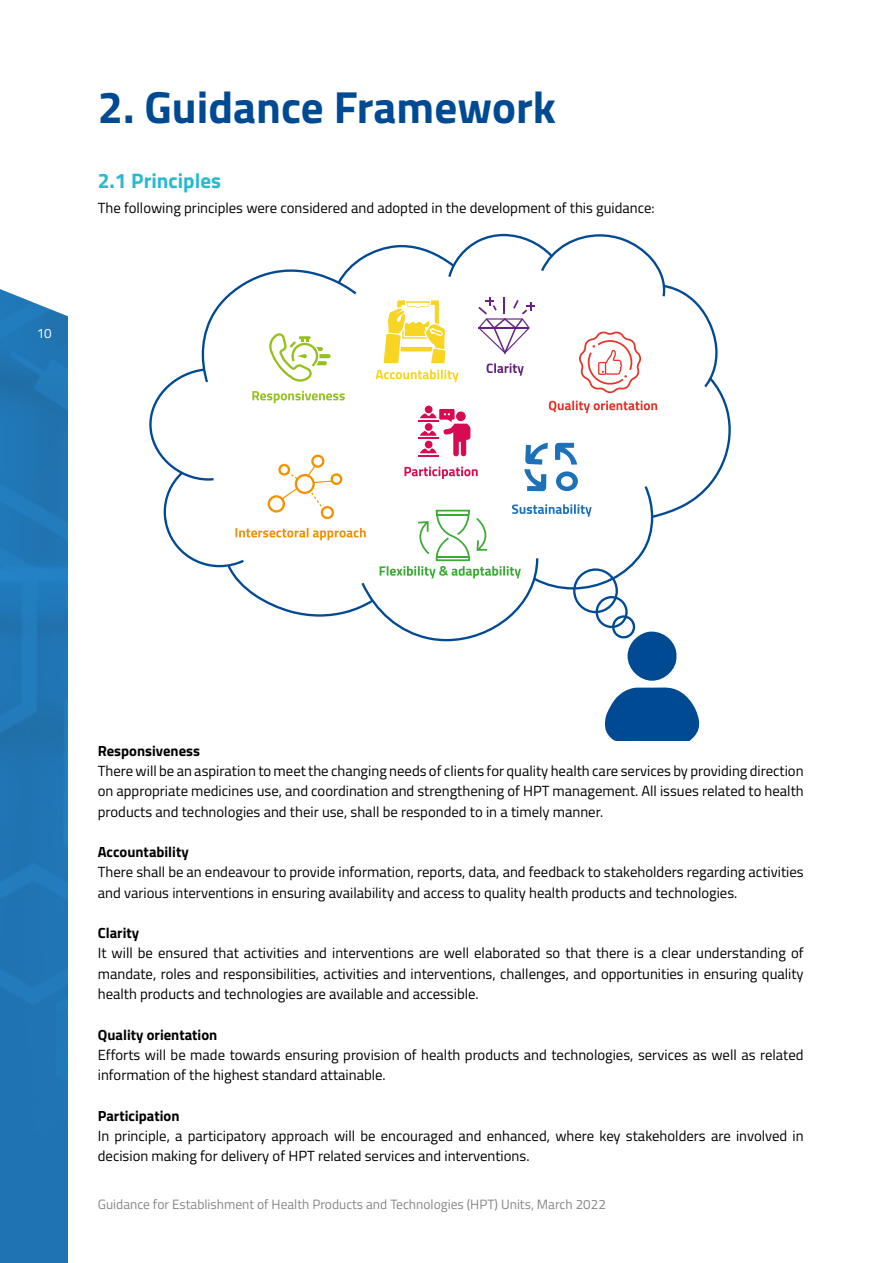
<style>
.page{position:relative;width:893px;height:1263px;background:#fff}
.page>*{position:absolute;margin:0;border:0;box-sizing:border-box;transform-origin:0 0}
.t1{font:700 45px "Titillium";color:#004a93}
.t2{font:700 21px "Titillium";color:#27b9d1}
.t3{font:14.7px/20.2px "Titillium";color:#000}
.t4{font:700 14.7px "Titillium";color:#000}
.t5{font:13.5px "Titillium";color:#878787}
.t6{font:13.5px "Titillium";color:#fff}
</style>
<div class="page">
<img style="left:0;top:289px;width:68px;height:974px">
<svg style="left:605px;top:687px;width:95px;height:54px;background:#2665a3"></svg>
<svg style="left:149px;top:234px;width:582px;height:447px"></svg>
<p class="t6" style="left:37px;top:323px;width:17px">10</p>
<h1 class="t1" style="left:98px;top:73px;width:460px">2. Guidance Framework</h1>
<h2 class="t2" style="left:98px;top:165px;width:125px">2.1 Principles</h2>
<p class="t3" style="left:98px;top:197px;width:558px">The following principles were considered and adopted in the development of this guidance:</p>
<p class="t4" style="left:98px;top:739px;width:104px">Responsiveness</p>
<p class="t3" style="left:98px;top:760px;width:707px;text-align:justify">There will be an aspiration to meet the changing needs of clients for quality health care services by providing direction on appropriate medicines use, and coordination and strengthening of HPT management. All issues related to health products and technologies and their use, shall be responded to in a timely manner.</p>
<p class="t4" style="left:98px;top:841px;width:92px">Accountability</p>
<p class="t3" style="left:98px;top:861px;width:707px">There shall be an endeavour to provide information, reports, data, and feedback to stakeholders regarding activities and various interventions in ensuring availability and access to quality health products and technologies.</p>
<p class="t4" style="left:98px;top:922px;width:43px">Clarity</p>
<p class="t3" style="left:98px;top:942px;width:707px;text-align:justify">It will be ensured that activities and interventions are well elaborated so that there is a clear understanding of mandate, roles and responsibilities, activities and interventions, challenges, and opportunities in ensuring quality health products and technologies are available and accessible.</p>
<p class="t4" style="left:98px;top:1023px;width:121px">Quality orientation</p>
<p class="t3" style="left:98px;top:1044px;width:707px">Efforts will be made towards ensuring provision of health products and technologies, services as well as related information of the highest standard attainable.</p>
<p class="t4" style="left:98px;top:1104px;width:83px">Participation</p>
<p class="t3" style="left:98px;top:1125px;width:707px">In principle, a participatory approach will be encouraged and enhanced, where key stakeholders are involved in decision making for delivery of HPT related services and interventions.</p>
<p class="t5" style="left:98px;top:1195px;width:510px">Guidance for Establishment of Health Products and Technologies (HPT) Units, March 2022</p>
</div>
